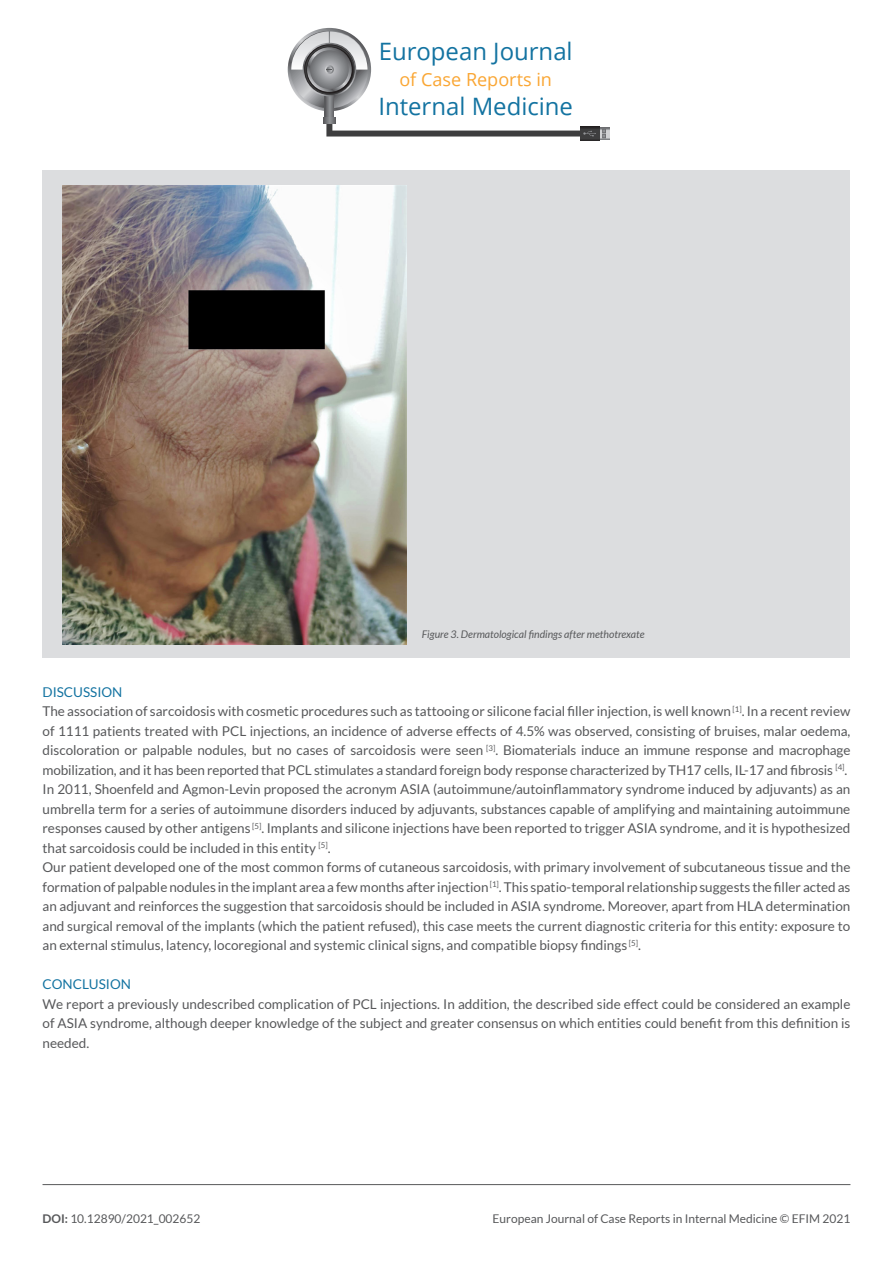
<style>
.page{position:relative;width:893px;height:1263px;background:#fff}
.page>*{position:absolute;margin:0;border:0;box-sizing:border-box;transform-origin:0 0}
.t1{font:24px "Open Sans";color:#1373a1}
.t2{font:18px "Open Sans";color:#faa633}
.TESTO_ARTICOLO{font:13.5px/19.5px "Lato";color:#57585a;text-align:justify}
.TITOLINI{font:13.5px "Lato";color:#1373a1}
.t3{font:12px "Lato";color:#57585a}
.DIDASCALIA{font:italic 10.5px "Lato";color:#57585a}
.s1{font-weight:700}
</style>
<div class="page">
<svg style="left:288px;top:28px;width:83px;height:83px"></svg>
<svg style="left:291px;top:31px;width:77px;height:77px"></svg>
<svg style="left:325px;top:96px;width:9px;height:21px"></svg>
<svg style="left:303px;top:43px;width:53px;height:53px"></svg>
<svg style="left:304px;top:44px;width:51px;height:51px"></svg>
<svg style="left:307px;top:47px;width:45px;height:45px"></svg>
<svg style="left:310px;top:50px;width:39px;height:39px"></svg>
<svg style="left:291px;top:31px;width:76px;height:43px"></svg>
<svg style="left:600px;top:128px;width:10px;height:11px"></svg>
<svg style="left:603px;top:129px;width:2px;height:9px"></svg>
<svg style="left:580px;top:126px;width:20px;height:15px"></svg>
<svg style="left:323px;top:117px;width:273px;height:20px"></svg>
<hr style="left:43px;top:1184px;width:807px;height:1px;background:#57585a">
<div style="left:43px;top:170px;width:807px;height:488px;background:#dcdddf"></div>
<img style="left:62px;top:185px;width:344px;height:459px">
<h1 class="t1" style="left:379px;top:35px;width:196px">European Journal</h1>
<h2 class="t2" style="left:399px;top:67px;width:154px">of Case Reports in</h2>
<h1 class="t1" style="left:378px;top:89px;width:196px">Internal Medicine</h1>
<p class="DIDASCALIA" style="left:422px;top:628px;width:224px">Figure 3. Dermatological findings after methotrexate</p>
<p class="TITOLINI" style="left:43px;top:684px;width:82px">DISCUSSION</p>
<p class="TESTO_ARTICOLO" style="left:43px;top:701px;width:809px">The association of sarcoidosis with cosmetic procedures such as tattooing or silicone facial filler injection, is well known <sup>[1]</sup>. In a recent review of 1111 patients treated with PCL injections, an incidence of adverse effects of 4.5% was observed, consisting of bruises, malar oedema, discoloration or palpable nodules, but no cases of sarcoidosis were seen <sup>[3]</sup>. Biomaterials induce an immune response and macrophage mobilization, and it has been reported that PCL stimulates a standard foreign body response characterized by TH17 cells, IL-17 and fibrosis <sup>[4]</sup>.</p>
<p class="TESTO_ARTICOLO" style="left:43px;top:779px;width:809px">In 2011, Shoenfeld and Agmon-Levin proposed the acronym ASIA (autoimmune/autoinflammatory syndrome induced by adjuvants) as an umbrella term for a series of autoimmune disorders induced by adjuvants, substances capable of amplifying and maintaining autoimmune responses caused by other antigens <sup>[5]</sup>. Implants and silicone injections have been reported to trigger ASIA syndrome, and it is hypothesized that sarcoidosis could be included in this entity <sup>[5]</sup>.</p>
<p class="TESTO_ARTICOLO" style="left:43px;top:857px;width:809px">Our patient developed one of the most common forms of cutaneous sarcoidosis, with primary involvement of subcutaneous tissue and the formation of palpable nodules in the implant area a few months after injection <sup>[1]</sup>. This spatio-temporal relationship suggests the filler acted as an adjuvant and reinforces the suggestion that sarcoidosis should be included in ASIA syndrome. Moreover, apart from HLA determination and surgical removal of the implants (which the patient refused), this case meets the current diagnostic criteria for this entity: exposure to an external stimulus, latency, locoregional and systemic clinical signs, and compatible biopsy findings <sup>[5]</sup>.</p>
<p class="TITOLINI" style="left:43px;top:977px;width:90px">CONCLUSION</p>
<p class="TESTO_ARTICOLO" style="left:43px;top:994px;width:809px">We report a previously undescribed complication of PCL injections. In addition, the described side effect could be considered an example of ASIA syndrome, although deeper knowledge of the subject and greater consensus on which entities could benefit from this definition is needed.</p>
<p class="t3" style="left:43px;top:1212px;width:159px"><span class="s1">DOI:</span> 10.12890/2021_002652</p>
<p class="t3" style="left:493px;top:1212px;width:359px">European Journal of Case Reports in Internal Medicine © EFIM 2021</p>
</div>
